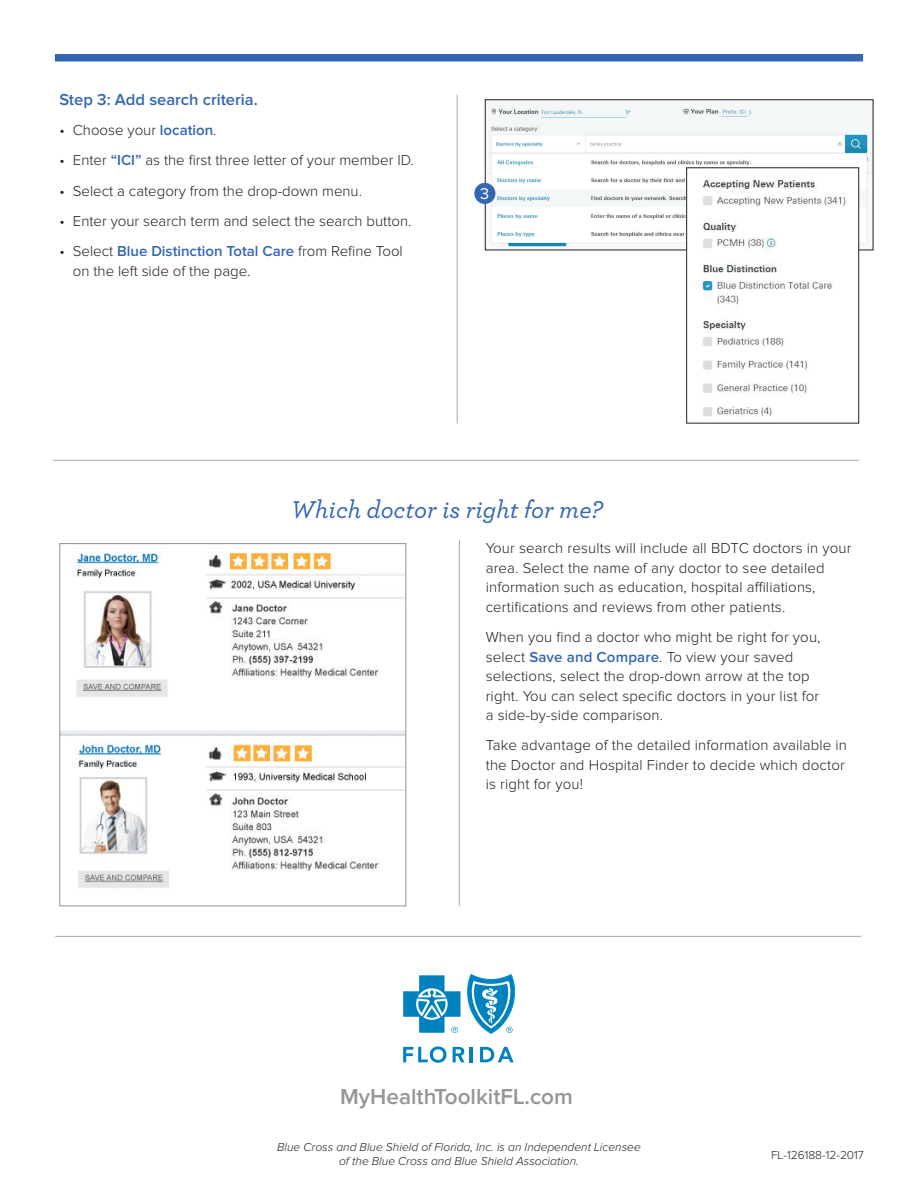
<style>
.page{position:relative;width:918px;height:1188px;background:#fff}
.page>*{position:absolute;margin:0;border:0;box-sizing:border-box;transform-origin:0 0}
.t1{font:italic 500 25.5px "Archer";color:#3566b1}
.t2{font:600 22.5px "Proxima Nova";color:#939598}
.t3{font:600 16.5px "Proxima Nova";color:#3566b1}
.t4{font:16.2px "Proxima Nova";color:#fff}
.t5{font:300 15px/19.5px "Proxima Nova";letter-spacing:.01em;color:#231f20}
.t6{font:italic 300 12px/14.4px "Proxima Nova";color:#231f20;text-align:center}
.t7{font:300 12px "Proxima Nova";color:#231f20}
.s1{font-weight:600;color:#3566b1}
</style>
<div class="page">
<hr style="left:55px;top:936px;width:806px;height:1px;background:#a8a9ad">
<svg style="left:403px;top:975px;width:57px;height:58px"></svg>
<svg style="left:467px;top:974px;width:48px;height:60px"></svg>
<svg style="left:403px;top:1046px;width:44px;height:17px"></svg>
<hr style="left:470px;top:1047px;width:3px;height:15px;background:#0082bf">
<svg style="left:480px;top:1047px;width:34px;height:15px"></svg>
<svg style="left:453px;top:1047px;width:12px;height:15px"></svg>
<div style="left:55px;top:54px;width:808px;height:8px;background:#3566b1"></div>
<img style="left:61px;top:550px;width:343px;height:338px">
<div style="left:59px;top:543px;width:347px;height:363px;border:1px solid #939598"></div>
<hr style="left:457px;top:95px;width:1px;height:329px;background:#a8a9ad">
<hr style="left:459px;top:540px;width:1px;height:366px;background:#a8a9ad">
<hr style="left:53px;top:460px;width:806px;height:1px;background:#a8a9ad">
<img style="left:487px;top:101px;width:384px;height:147px">
<div style="left:485px;top:99px;width:388px;height:151px;border:1px solid #231f20"></div>
<img style="left:688px;top:169px;width:169px;height:248px">
<div style="left:686px;top:167px;width:173px;height:257px;border:1px solid #231f20"></div>
<div style="left:474px;top:183px;width:21px;height:21px;background:#3566b1;border-radius:50%"></div>
<p class="t3" style="left:59px;top:90px;width:200px">Step 3: Add search criteria.</p>
<p class="t5" style="left:59px;top:121px;width:159px">• Choose your <span class="s1">location</span>.</p>
<p class="t5" style="left:59px;top:151px;width:356px">• Enter <span class="s1">“ICI”</span> as the first three letter of your member ID.</p>
<p class="t5" style="left:59px;top:181px;width:304px">• Select a category from the drop-down menu.</p>
<p class="t5" style="left:59px;top:212px;width:354px">• Enter your search term and select the search button.</p>
<p class="t5" style="left:73px;top:242px;width:331px;text-indent:-14px">• Select <span class="s1">Blue Distinction Total Care</span> from Refine Tool on the left side of the page.</p>
<p class="t4" style="left:480px;top:184px;width:11px">3</p>
<h1 class="t1" style="left:291px;top:490px;width:313px">Which doctor is right for me?</h1>
<p class="t5" style="left:486px;top:539px;width:367px">Your search results will include all BDTC doctors in your area. Select the name of any doctor to see detailed information such as education, hospital affiliations, certifications and reviews from other patients.</p>
<p class="t5" style="left:486px;top:628px;width:336px">When you find a doctor who might be right for you, select <span class="s1">Save and Compare</span>. To view your saved selections, select the drop-down arrow at the top right. You can select specific doctors in your list for a side-by-side comparison.</p>
<p class="t5" style="left:486px;top:736px;width:363px">Take advantage of the detailed information available in the Doctor and Hospital Finder to decide which doctor is right for you!</p>
<h2 class="t2" style="left:340px;top:1083px;width:234px">MyHealthToolkitFL.com</h2>
<p class="t6" style="left:277px;top:1140px;width:365px">Blue Cross and Blue Shield of Florida, Inc. is an Independent Licensee of the Blue Cross and Blue Shield Association.</p>
<p class="t7" style="left:771px;top:1149px;width:94px">FL-126188-12-2017</p>
</div>
